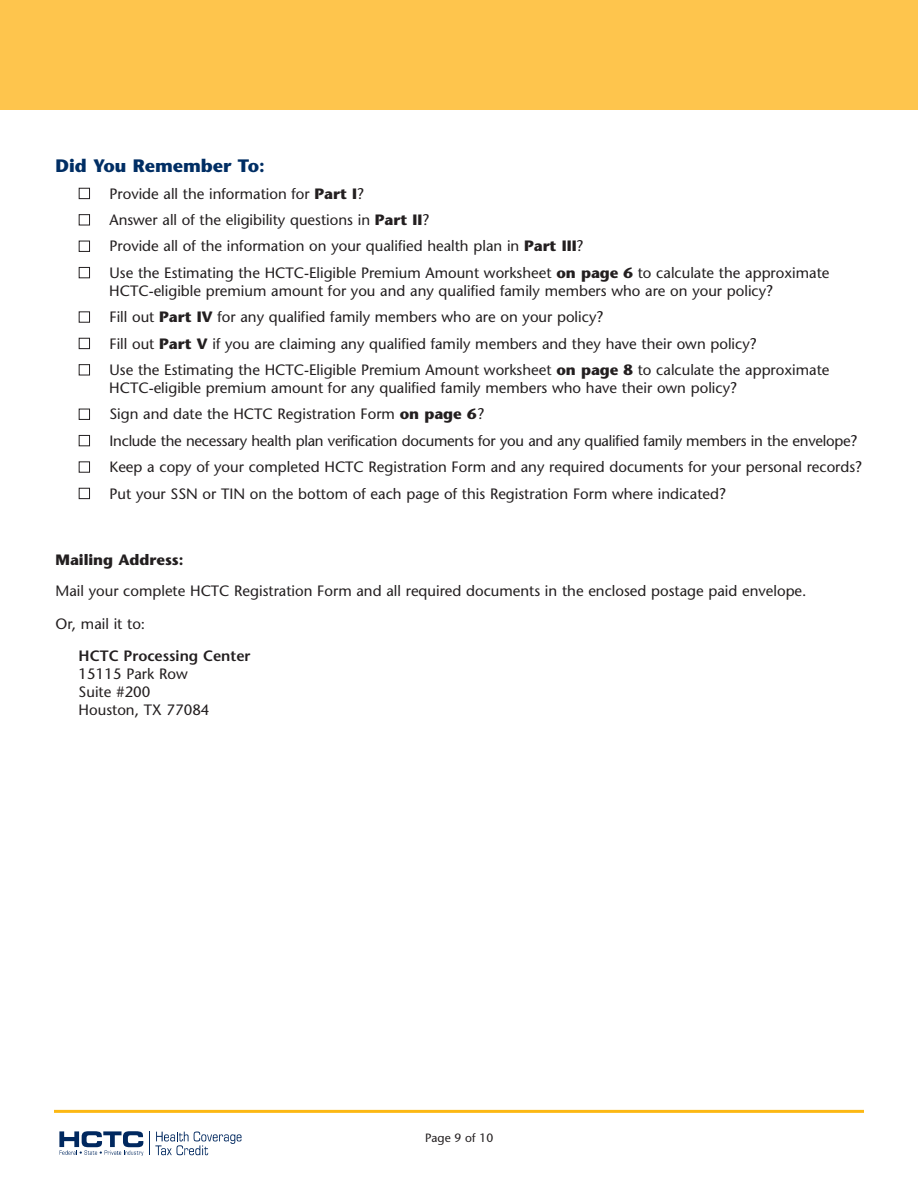
<style>
.page{position:relative;width:918px;height:1188px;background:#fff}
.page>*{position:absolute;margin:0;border:0;box-sizing:border-box;transform-origin:0 0}
.t1{font:700 18px "Stone Sans";color:#002e64}
.t2{font:15px/18px "Stone Sans";color:#231f20}
.t3{font:600 15px "Stone Sans";color:#231f20}
.t4{font:700 15px "Stone Sans";color:#231f20}
.t5{font:12px "Stone Sans";color:#231f20}
.s1{color:#fff}
.s2{font-weight:700}
</style>
<div class="page">
<svg style="left:155px;top:1131px;width:87px;height:24px"></svg>
<svg style="left:59px;top:1131px;width:84px;height:25px"></svg>
<hr style="left:54px;top:1110px;width:810px;height:3px;background:#fcb814">
<div style="left:0;top:0;width:918px;height:110px;background:#fec54d"></div>
<p class="t1" style="left:56px;top:159px;width:211px">Did You Remember To:</p>
<p class="t2" style="left:79px;top:186px;width:287px"><span class="s1">■</span> Provide all the information for <span class="s2">Part I</span>?</p>
<p class="t2" style="left:79px;top:212px;width:352px"><span class="s1">■</span> Answer all of the eligibility questions in <span class="s2">Part II</span>?</p>
<p class="t2" style="left:79px;top:239px;width:506px"><span class="s1">■</span> Provide all of the information on your qualified health plan in <span class="s2">Part III</span>?</p>
<p class="t2" style="left:109px;top:265px;width:722px;text-indent:-31px"><span class="s1">■</span> Use the Estimating the HCTC-Eligible Premium Amount worksheet <span class="s2">on page 6</span> to calculate the approximate<br>HCTC-eligible premium amount for you and any qualified family members who are on your policy?</p>
<p class="t2" style="left:79px;top:310px;width:526px"><span class="s1">■</span> Fill out <span class="s2">Part IV</span> for any qualified family members who are on your policy?</p>
<p class="t2" style="left:79px;top:336px;width:680px"><span class="s1">■</span> Fill out <span class="s2">Part V</span> if you are claiming any qualified family members and they have their own policy?</p>
<p class="t2" style="left:109px;top:362px;width:722px;text-indent:-31px"><span class="s1">■</span> Use the Estimating the HCTC-Eligible Premium Amount worksheet <span class="s2">on page 8</span> to calculate the approximate<br>HCTC-eligible premium amount for any qualified family members who have their own policy?</p>
<p class="t2" style="left:79px;top:407px;width:407px"><span class="s1">■</span> Sign and date the HCTC Registration Form <span class="s2">on page 6</span>?</p>
<p class="t2" style="left:79px;top:433px;width:780px"><span class="s1">■</span> Include the necessary health plan verification documents for you and any qualified family members in the envelope?</p>
<p class="t2" style="left:79px;top:460px;width:785px"><span class="s1">■</span> Keep a copy of your completed HCTC Registration Form and any required documents for your personal records?</p>
<p class="t2" style="left:79px;top:486px;width:649px"><span class="s1">■</span> Put your SSN or TIN on the bottom of each page of this Registration Form where indicated?</p>
<p class="t4" style="left:55px;top:554px;width:130px">Mailing Address:</p>
<p class="t2" style="left:55px;top:577px;width:753px;line-height:32.4px">Mail your complete HCTC Registration Form and all required documents in the enclosed postage paid envelope.<br>Or, mail it to:</p>
<p class="t3" style="left:79px;top:650px;width:173px">HCTC Processing Center</p>
<p class="t2" style="left:79px;top:667px;width:132px">15115 Park Row<br>Suite #200<br>Houston, TX 77084</p>
<p class="t5" style="left:425px;top:1133px;width:70px">Page 9 of 10</p>
</div>
